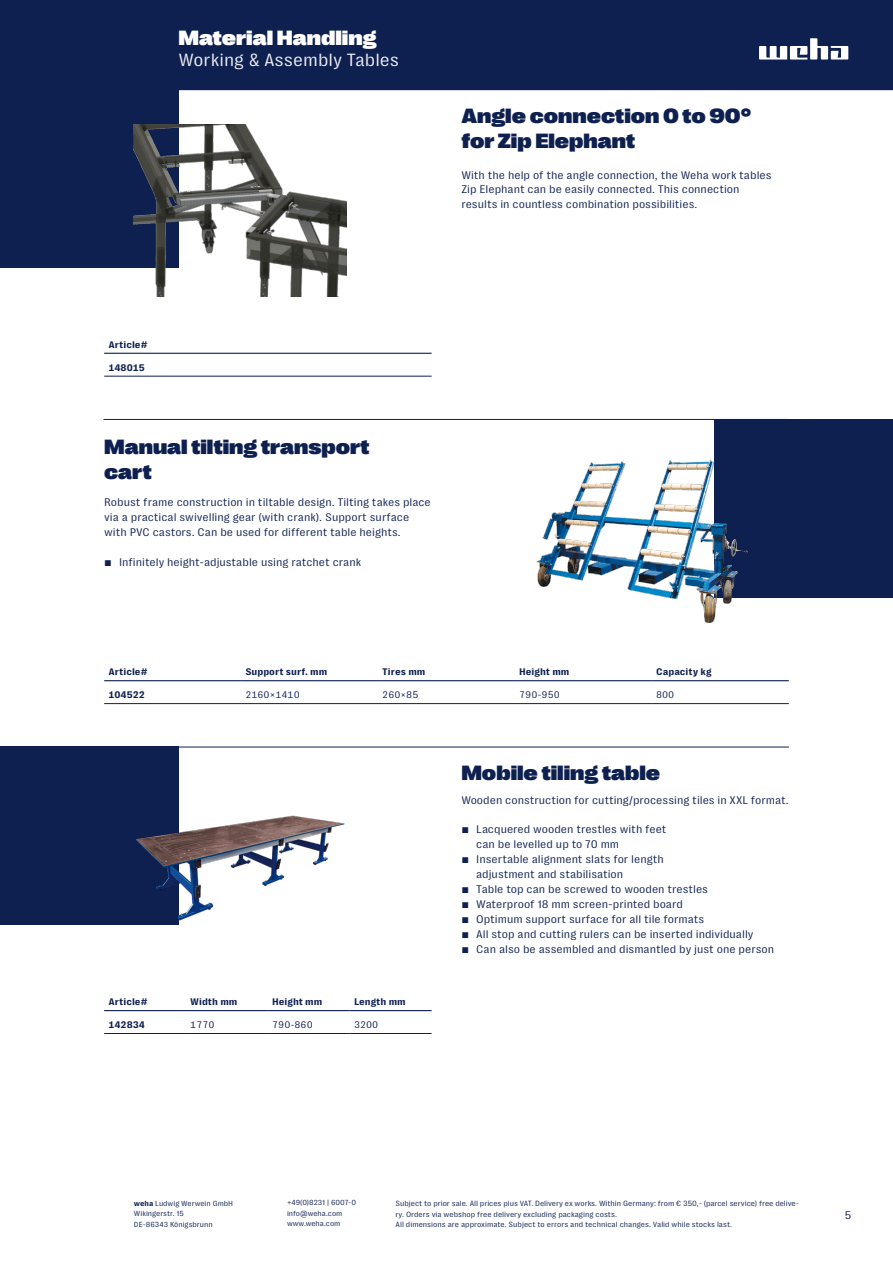
<style>
.page{position:relative;width:893px;height:1263px;background:#fff}
.page>*{position:absolute;margin:0;border:0;box-sizing:border-box;transform-origin:0 0}
.t1{font:900 expanded 21px/25.2px "PP Right Grotesk";color:#0e2050}
.t2{font:900 expanded 21px "PP Right Grotesk";color:#fff}
.t3{font:18px "PP Right Grotesk Text";color:#efeff6}
.t4{font:11.25px/14.9px "PP Right Grotesk Text";color:#0e2050}
.t5{font:700 9.75px "PP Right Grotesk Text";color:#0e2050}
.t6{font:9.75px "PP Right Grotesk Text";color:#0e2050}
.t7{font:7.65px/10.9px "PP Right Grotesk Text";letter-spacing:-.005em;color:#0e2050}
.t8{font:7.5px/10.5px "PP Right Grotesk Text";color:#0e2050}
.s1{font-weight:700}
</style>
<div class="page">
<div style="left:0;top:0;width:893px;height:89px;background:#0e2050"></div>
<svg style="left:759px;top:38px;width:89px;height:22px"></svg>
<hr style="left:789px;top:89px;width:104px;height:1px;background:#0e2050">
<div style="left:0;top:89px;width:179px;height:179px;background:#0e2050"></div>
<img style="left:134px;top:125px;width:213px;height:171px">
<hr style="left:104px;top:89px;width:685px;height:1px;background:#0e2050">
<hr style="left:104px;top:353px;width:328px;height:1px;background:#0e2050">
<hr style="left:104px;top:376px;width:328px;height:1px;background:#0e2050">
<div style="left:714px;top:419px;width:179px;height:179px;background:#0e2050"></div>
<img style="left:536px;top:459px;width:212px;height:165px">
<hr style="left:103px;top:419px;width:685px;height:1px;background:#0e2050">
<hr style="left:104px;top:680px;width:137px;height:1px;background:#0e2050">
<hr style="left:241px;top:680px;width:137px;height:1px;background:#0e2050">
<hr style="left:378px;top:680px;width:137px;height:1px;background:#0e2050">
<hr style="left:515px;top:680px;width:137px;height:1px;background:#0e2050">
<hr style="left:652px;top:680px;width:137px;height:1px;background:#0e2050">
<hr style="left:104px;top:703px;width:137px;height:1px;background:#0e2050">
<hr style="left:241px;top:703px;width:137px;height:1px;background:#0e2050">
<hr style="left:378px;top:703px;width:137px;height:1px;background:#0e2050">
<hr style="left:515px;top:703px;width:137px;height:1px;background:#0e2050">
<hr style="left:652px;top:703px;width:137px;height:1px;background:#0e2050">
<div style="left:0;top:747px;width:179px;height:178px;background:#0e2050"></div>
<img style="left:136px;top:815px;width:209px;height:106px">
<hr style="left:104px;top:747px;width:685px;height:1px;background:#0e2050">
<hr style="left:104px;top:1010px;width:82px;height:1px;background:#0e2050">
<hr style="left:186px;top:1010px;width:82px;height:1px;background:#0e2050">
<hr style="left:268px;top:1010px;width:82px;height:1px;background:#0e2050">
<hr style="left:350px;top:1010px;width:82px;height:1px;background:#0e2050">
<hr style="left:104px;top:1033px;width:82px;height:1px;background:#0e2050">
<hr style="left:186px;top:1033px;width:82px;height:1px;background:#0e2050">
<hr style="left:268px;top:1033px;width:82px;height:1px;background:#0e2050">
<hr style="left:350px;top:1033px;width:82px;height:1px;background:#0e2050">
<h1 class="t2" style="left:179px;top:26px;width:199px">Material Handling</h1>
<h2 class="t3" style="left:179px;top:50px;width:222px">Working &amp; Assembly Tables</h2>
<h1 class="t1" style="left:461px;top:103px;width:291px">Angle connection 0 to 90° for Zip Elephant</h1>
<p class="t4" style="left:461px;top:167px;width:312px">With the help of the angle connection, the Weha work tables<br>Zip Elephant can be easily connected. This connection results in countless combination possibilities.</p>
<p class="t5" style="left:108px;top:339px;width:41px">Article#</p>
<p class="t5" style="left:108px;top:362px;width:38px">148015</p>
<h1 class="t1" style="left:104px;top:434px;width:267px">Manual tilting transport cart</h1>
<p class="t4" style="left:104px;top:495px;width:328px">Robust frame construction in tiltable design. Tilting takes place via a practical swivelling gear (with crank). Support surface with PVC castors. Can be used for different table heights.</p>
<p class="t4" style="left:104px;top:554px;width:259px">■ Infinitely height-adjustable using ratchet crank</p>
<p class="t5" style="left:108px;top:667px;width:41px">Article#</p>
<p class="t5" style="left:245px;top:667px;width:83px">Support surf. mm</p>
<p class="t5" style="left:382px;top:667px;width:45px">Tires mm</p>
<p class="t5" style="left:519px;top:667px;width:52px">Height mm</p>
<p class="t5" style="left:656px;top:667px;width:57px">Capacity kg</p>
<p class="t5" style="left:108px;top:690px;width:38px">104522</p>
<p class="t6" style="left:245px;top:690px;width:56px">2160×1410</p>
<p class="t6" style="left:382px;top:690px;width:38px">260×85</p>
<p class="t6" style="left:519px;top:690px;width:42px">790-950</p>
<p class="t6" style="left:656px;top:690px;width:20px">800</p>
<p class="t5" style="left:108px;top:997px;width:41px">Article#</p>
<p class="t5" style="left:190px;top:997px;width:49px">Width mm</p>
<p class="t5" style="left:272px;top:997px;width:52px">Height mm</p>
<p class="t5" style="left:354px;top:997px;width:53px">Length mm</p>
<p class="t5" style="left:108px;top:1019px;width:38px">142834</p>
<p class="t6" style="left:190px;top:1019px;width:26px">1770</p>
<p class="t6" style="left:272px;top:1019px;width:42px">790-860</p>
<p class="t6" style="left:354px;top:1019px;width:26px">3200</p>
<h1 class="t1" style="left:461px;top:761px;width:200px">Mobile tiling table</h1>
<p class="t4" style="left:461px;top:792px;width:329px">Wooden construction for cutting/processing tiles in XXL format.</p>
<p class="t4" style="left:476px;top:822px;width:192px;text-indent:-15px">■ Lacquered wooden trestles with feet can be levelled up to 70 mm</p>
<p class="t4" style="left:476px;top:852px;width:189px;text-indent:-15px">■ Insertable alignment slats for length adjustment and stabilisation</p>
<p class="t4" style="left:461px;top:882px;width:248px">■ Table top can be screwed to wooden trestles</p>
<p class="t4" style="left:461px;top:897px;width:223px">■ Waterproof 18 mm screen-printed board</p>
<p class="t4" style="left:461px;top:911px;width:244px">■ Optimum support surface for all tile formats</p>
<p class="t4" style="left:461px;top:926px;width:294px">■ All stop and cutting rulers can be inserted individually</p>
<p class="t4" style="left:461px;top:941px;width:314px">■ Can also be assembled and dismantled by just one person</p>
<p class="t8" style="left:287px;top:1197px;width:71px">+49(0)8231 | 6007-0 info@weha.com www.weha.com</p>
<p class="t7" style="left:396px;top:1197px;width:405px">Subject to prior sale. All prices plus VAT. Delivery ex works. Within Germany: from € 350,- (parcel service) free delive&shy;ry. Orders via webshop free delivery excluding packaging costs.<br>All dimensions are approximate. Subject to errors and technical changes. Valid while stocks last.</p>
<p class="t8" style="left:134px;top:1198px;width:101px"><span class="s1">weha</span> Ludwig Werwein GmbH<br>Wikingerstr. 15<br>DE-86343 Königsbrunn</p>
<p class="t4" style="left:845px;top:1208px;width:8px">5</p>
</div>
